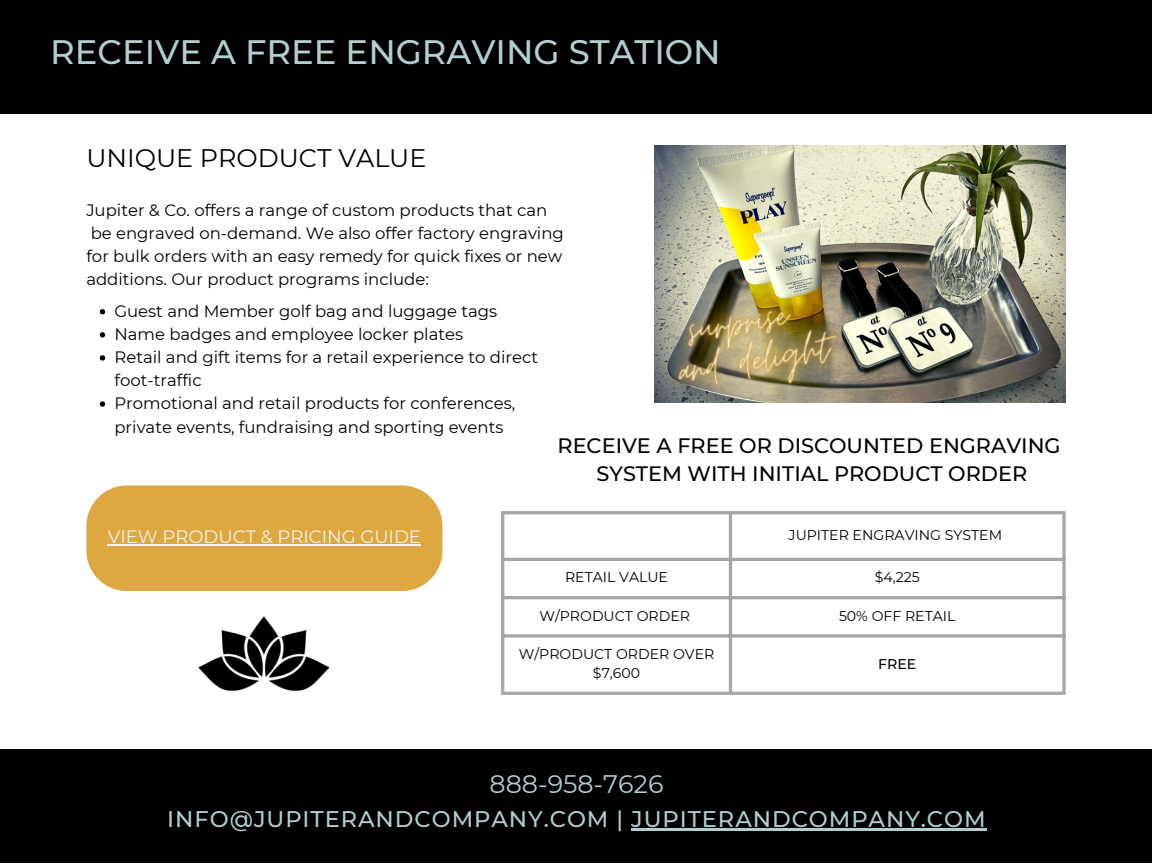
<style>
.page{position:relative;width:1152px;height:864px;background:#fff}
.page>*{position:absolute;margin:0;border:0;box-sizing:border-box;transform-origin:0 0}
.t1{font:500 33.9px "Montserrat";color:#b2cecf}
.t2{font:25.35px "Montserrat";color:#000}
.t3{font:25.35px "Montserrat";color:#b2cecf}
.t4{font:500 22.65px "Montserrat";letter-spacing:.04em;color:#b2cecf}
.t5{font:500 20.85px/28.2px "Montserrat";color:#000;text-align:center}
.t6{font:18px "Montserrat";color:#f0f1f0}
.t7{font:16.5px/23.1px "Montserrat";color:#000}
.t8{font:14.1px/19.2px "Montserrat";color:#000;text-align:center}
.t9{font:500 14.1px "Montserrat";color:#000}
</style>
<div class="page">
<img style="left:655px;top:145px;width:411px;height:258px">
<div style="left:0;top:0;width:1152px;height:114px;background:#000"></div>
<div style="left:0;top:749px;width:1152px;height:113px;background:#000"></div>
<img style="left:198px;top:616px;width:132px;height:75px">
<hr style="left:631px;top:829px;width:356px;height:2px;background:#b2cecf">
<hr style="left:501px;top:514px;width:3px;height:178px;background:#a6a6a6">
<hr style="left:729px;top:514px;width:3px;height:178px;background:#a6a6a6">
<svg style="left:1062px;top:514px;width:4px;height:178px"></svg>
<hr style="left:501px;top:511px;width:565px;height:3px;background:#a6a6a6">
<hr style="left:501px;top:558px;width:565px;height:3px;background:#a6a6a6">
<hr style="left:501px;top:596px;width:565px;height:3px;background:#a6a6a6">
<svg style="left:504px;top:634px;width:562px;height:4px;background:#b5b5b5"></svg>
<hr style="left:501px;top:692px;width:565px;height:3px;background:#a6a6a6">
<svg style="left:100px;top:309px;width:5px;height:5px"></svg>
<svg style="left:100px;top:332px;width:5px;height:6px"></svg>
<svg style="left:100px;top:355px;width:5px;height:6px"></svg>
<svg style="left:100px;top:401px;width:5px;height:6px"></svg>
<div style="left:86px;top:485px;width:356px;height:106px;background:#dda83f;border-radius:40px"></div>
<hr style="left:108px;top:544px;width:313px;height:1px;background:#f0f1f0">
<img style="left:654px;top:204px;width:265px;height:199px">
<h1 class="t1" style="left:50px;top:29px;width:672px">RECEIVE A FREE ENGRAVING STATION</h1>
<h2 class="t2" style="left:86px;top:140px;width:342px">UNIQUE PRODUCT VALUE</h2>
<p class="t7" style="left:86px;top:198px;width:479px">Jupiter &amp; Co. offers a range of custom products that can be engraved on-demand. We also offer factory engraving for bulk orders with an easy remedy for quick fixes or new additions. Our product programs include:</p>
<p class="t7" style="left:114px;top:299px;width:425px">Guest and Member golf bag and luggage tags Name badges and employee locker plates<br>Retail and gift items for a retail experience to direct foot-traffic<br>Promotional and retail products for conferences, private events, fundraising and sporting events</p>
<p class="t6" style="left:108px;top:524px;width:315px">VIEW PRODUCT &amp; PRICING GUIDE</p>
<p class="t5" style="left:558px;top:430px;width:505px">RECEIVE A FREE OR DISCOUNTED ENGRAVING<br>SYSTEM WITH INITIAL PRODUCT ORDER</p>
<p class="t8" style="left:789px;top:525px;width:215px">JUPITER ENGRAVING SYSTEM</p>
<p class="t8" style="left:565px;top:567px;width:104px">RETAIL VALUE</p>
<p class="t8" style="left:875px;top:567px;width:46px">$4,225</p>
<p class="t8" style="left:539px;top:606px;width:152px">W/PRODUCT ORDER</p>
<p class="t8" style="left:839px;top:606px;width:118px">50% OFF RETAIL</p>
<p class="t8" style="left:519px;top:644px;width:197px">W/PRODUCT ORDER OVER $7,600</p>
<p class="t9" style="left:878px;top:654px;width:40px">FREE</p>
<h2 class="t3" style="left:490px;top:767px;width:175px">888-958-7626</h2>
<h3 class="t4" style="left:167px;top:803px;width:820px">INFO@JUPITERANDCOMPANY.COM | JUPITERANDCOMPANY.COM</h3>
</div>
